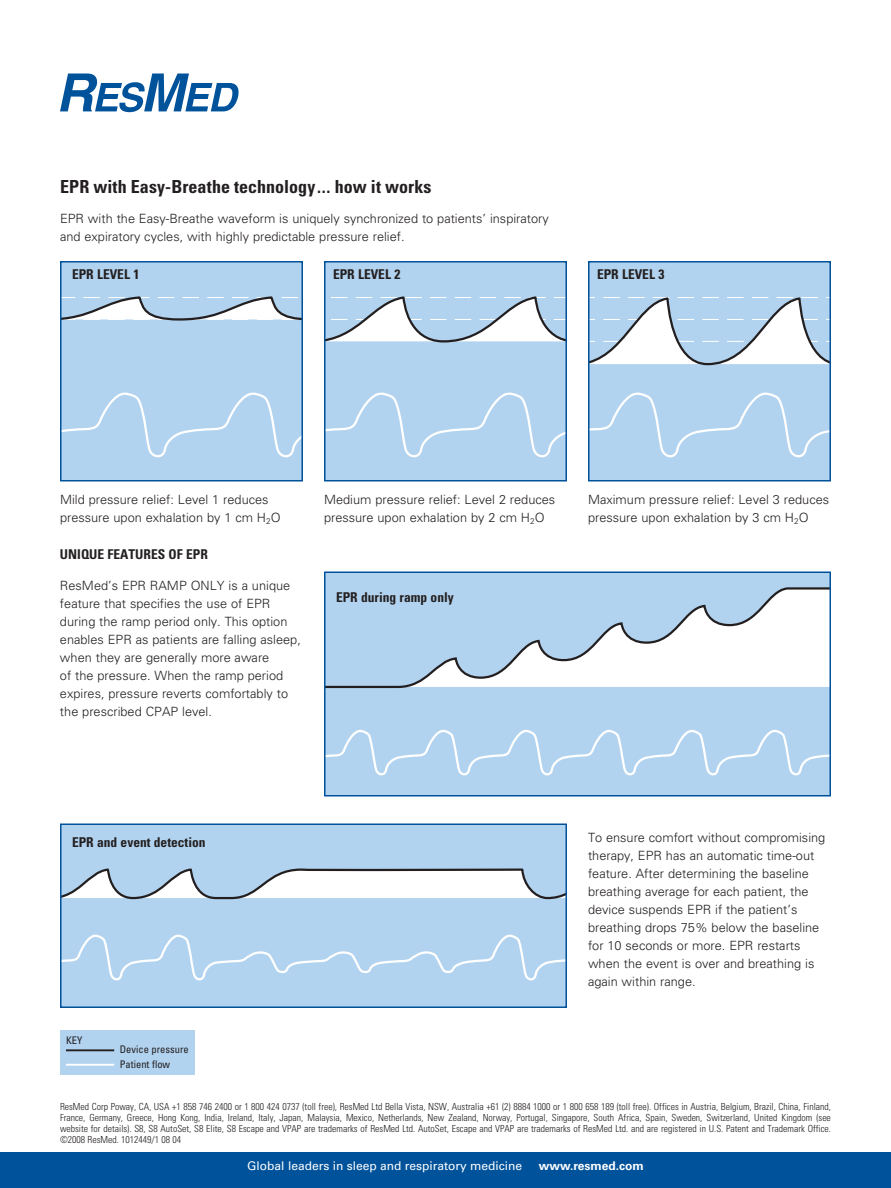
<style>
.page{position:relative;width:891px;height:1188px;background:#fff}
.page>*{position:absolute;margin:0;border:0;box-sizing:border-box;transform-origin:0 0}
.t1{font:700 condensed 18px "Univers LT Std";color:#231f20}
.t2{font:700 condensed 13.5px "Univers LT Std";color:#231f20}
.t3{font:300 12.75px/18px "Univers LT Std";color:#231f20}
.t4{font:12px "Univers LT Std";color:#fff}
.t5{font:700 12px "Univers LT Std";color:#fff}
.t6{font:condensed 10.5px/15px "Univers LT Std";color:#231f20}
.t7{font:300 condensed 9.75px/11.2px "Univers LT Std";color:#231f20;text-align:justify}
</style>
<div class="page">
<div style="left:325px;top:262px;width:241px;height:219px;background:#b2d3ef"></div>
<svg style="left:327px;top:296px;width:237px;height:47px"></svg>
<svg style="left:327px;top:392px;width:237px;height:66px"></svg>
<div style="left:324px;top:261px;width:243px;height:221px;border:2px solid #00529b"></div>
<div style="left:589px;top:262px;width:241px;height:219px;background:#b2d3ef"></div>
<svg style="left:591px;top:297px;width:237px;height:69px"></svg>
<svg style="left:591px;top:392px;width:237px;height:66px"></svg>
<div style="left:588px;top:261px;width:243px;height:221px;border:2px solid #00529b"></div>
<div style="left:61px;top:262px;width:241px;height:219px;background:#b2d3ef"></div>
<svg style="left:63px;top:296px;width:237px;height:25px"></svg>
<svg style="left:63px;top:392px;width:237px;height:66px"></svg>
<div style="left:60px;top:261px;width:243px;height:221px;border:2px solid #00529b"></div>
<div style="left:0;top:1152px;width:891px;height:36px;background:#00529b"></div>
<svg style="left:60px;top:74px;width:179px;height:38px"></svg>
<div style="left:325px;top:572px;width:505px;height:224px;background:#b2d3ef"></div>
<svg style="left:327px;top:729px;width:501px;height:47px"></svg>
<svg style="left:327px;top:587px;width:501px;height:102px"></svg>
<div style="left:324px;top:572px;width:507px;height:224px;border:2px solid #00529b"></div>
<div style="left:61px;top:824px;width:505px;height:183px;background:#b2d3ef"></div>
<svg style="left:63px;top:868px;width:501px;height:32px"></svg>
<svg style="left:63px;top:934px;width:501px;height:46px"></svg>
<div style="left:60px;top:824px;width:507px;height:184px;border:2px solid #00529b"></div>
<div style="left:60px;top:1030px;width:135px;height:46px;background:#b2d3ef"></div>
<hr style="left:66px;top:1049px;width:48px;height:2px;background:#231f20">
<hr style="left:66px;top:1064px;width:48px;height:2px;background:#fff">
<h1 class="t1" style="left:60px;top:179px;width:373px">EPR with Easy-Breathe technology... how it works</h1>
<p class="t3" style="left:60px;top:210px;width:490px">EPR with the Easy-Breathe waveform is uniquely synchronized to patients’ inspiratory and expiratory cycles, with highly predictable pressure relief.</p>
<p class="t2" style="left:72px;top:268px;width:69px">EPR LEVEL 1</p>
<p class="t2" style="left:333px;top:268px;width:69px">EPR LEVEL 2</p>
<p class="t2" style="left:597px;top:268px;width:69px">EPR LEVEL 3</p>
<p class="t3" style="left:60px;top:491px;width:222px">Mild pressure relief: Level 1 reduces pressure upon exhalation by 1 cm H<sub>2</sub>O</p>
<p class="t3" style="left:324px;top:491px;width:233px">Medium pressure relief: Level 2 reduces pressure upon exhalation by 2 cm H<sub>2</sub>O</p>
<p class="t3" style="left:588px;top:491px;width:243px">Maximum pressure relief: Level 3 reduces pressure upon exhalation by 3 cm H<sub>2</sub>O</p>
<p class="t2" style="left:60px;top:548px;width:149px">UNIQUE FEATURES OF EPR</p>
<p class="t3" style="left:60px;top:577px;width:242px">ResMed’s EPR RAMP ONLY is a unique feature that specifies the use of EPR during the ramp period only. This option enables EPR as patients are falling asleep, when they are generally more aware<br>of the pressure. When the ramp period expires, pressure reverts comfortably to the prescribed CPAP level.</p>
<p class="t2" style="left:336px;top:592px;width:119px">EPR during ramp only</p>
<p class="t2" style="left:72px;top:837px;width:135px">EPR and event detection</p>
<p class="t6" style="left:66px;top:1033px;width:18px">KEY</p>
<p class="t6" style="left:120px;top:1042px;width:71px">Device pressure<br>Patient flow</p>
<p class="t3" style="left:588px;top:829px;width:239px">To ensure comfort without compromising therapy, EPR has an automatic time-out feature. After determining the baseline breathing average for each patient, the device suspends EPR if the patient’s breathing drops 75% below the baseline for 10 seconds or more. EPR restarts when the event is over and breathing is again within range.</p>
<p class="t7" style="left:60px;top:1101px;width:773px">ResMed Corp Poway, CA, USA +1 858 746 2400 or 1 800 424 0737 (toll free), ResMed Ltd Bella Vista, NSW, Australia +61 (2) 8884 1000 or 1 800 658 189 (toll free). Offices in Austria, Belgium, Brazil, China, Finland, France, Germany, Greece, Hong Kong, India, Ireland, Italy, Japan, Malaysia, Mexico, Netherlands, New Zealand, Norway, Portugal, Singapore, South Africa, Spain, Sweden, Switzerland, United Kingdom (see website for details). S8, S8 AutoSet, S8 Elite, S8 Escape and VPAP are trademarks of ResMed Ltd. AutoSet, Escape and VPAP are trademarks of ResMed Ltd. and are registered in U.S. Patent and Trademark Office. ©2008 ResMed. 1012449/1 08 04</p>
<p class="t4" style="left:247px;top:1161px;width:276px">Global leaders in sleep and respiratory medicine</p>
<p class="t5" style="left:539px;top:1161px;width:106px">www.resmed.com</p>
</div>
